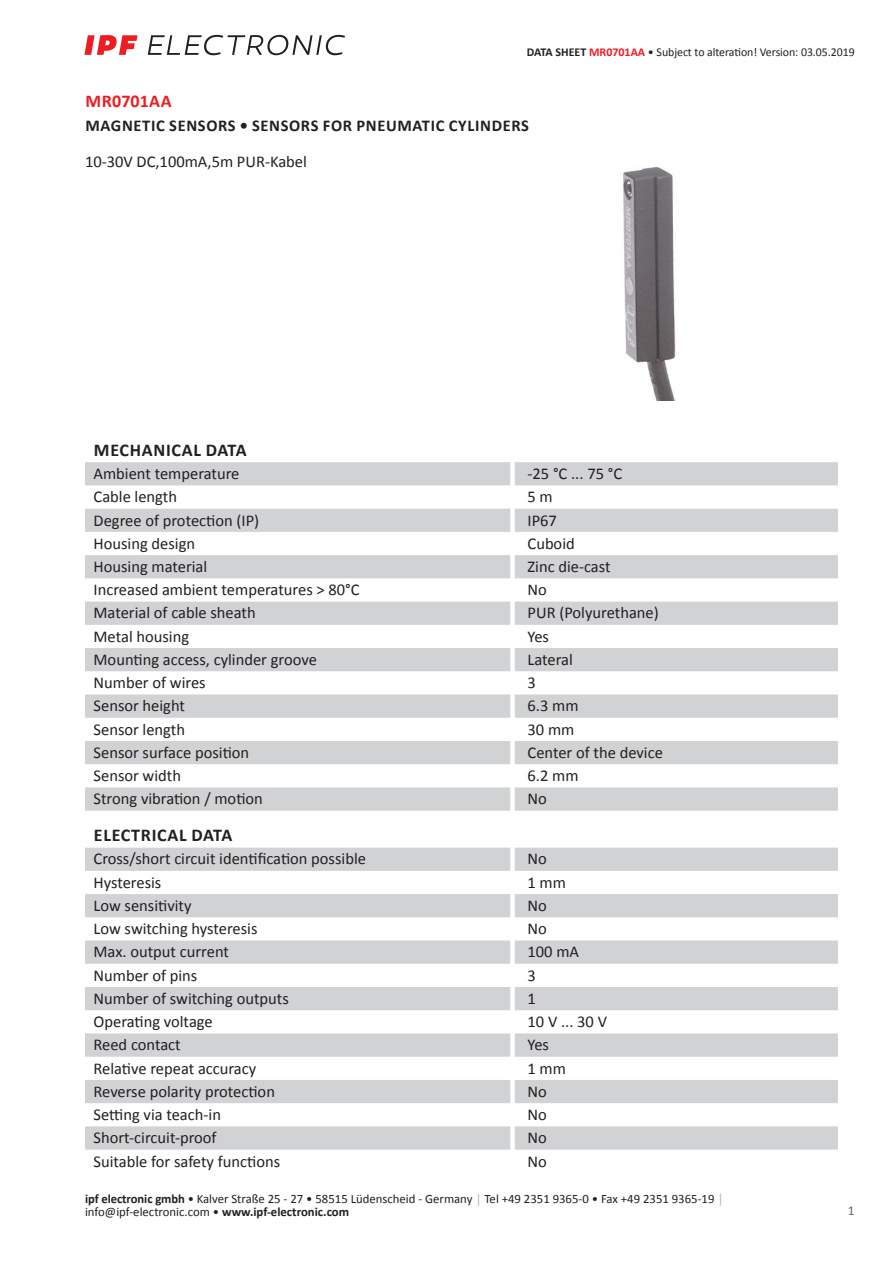
<style>
.page{position:relative;width:893px;height:1263px;background:#fff}
.page>*{position:absolute;margin:0;border:0;box-sizing:border-box;transform-origin:0 0}
.t1{font:700 18px "Calibri";letter-spacing:.04em;color:#231f20}
.t2{font:700 18px "Calibri";letter-spacing:.02em;color:#ee1d23}
.t3{font:16.5px "Calibri";color:#231f20}
.t4{font:700 16.5px "Calibri";letter-spacing:.04em;color:#231f20}
.t5{font:13.5px "Calibri";color:#636366}
.t6{font:12.75px/12.6px "Calibri";color:#231f20}
.t7{font:12px "Calibri";letter-spacing:-.005em;color:#231f20}
.s1{font-weight:700}
.s2{font-weight:700;color:#ee1d23}
.s3{color:#a8a9ad}
</style>
<div class="page">
<svg style="left:148px;top:35px;width:197px;height:20px"></svg>
<svg style="left:84px;top:35px;width:54px;height:20px"></svg>
<svg style="left:85px;top:462px;width:753px;height:349px;fill:#d1d2d4"></svg>
<svg style="left:85px;top:848px;width:753px;height:301px;fill:#d1d2d4"></svg>
<img style="left:623px;top:167px;width:53px;height:234px">
<p class="t7" style="left:527px;top:44px;width:329px"><span class="s1">DATA SHEET</span> <span class="s2">MR0701AA</span> • Subject to alteration! Version: 03.05.2019</p>
<p class="t2" style="left:85px;top:88px;width:88px">MR0701AA</p>
<p class="t4" style="left:85px;top:114px;width:445px">MAGNETIC SENSORS • SENSORS FOR PNEUMATIC CYLINDERS</p>
<p class="t3" style="left:85px;top:150px;width:223px">10-30V DC,100mA,5m PUR-Kabel</p>
<p class="t1" style="left:94px;top:437px;width:154px">MECHANICAL DATA</p>
<p class="t3" style="left:94px;top:462px;width:147px">Ambient temperature</p>
<p class="t3" style="left:527px;top:462px;width:96px">-25 °C ... 75 °C</p>
<p class="t3" style="left:94px;top:485px;width:85px">Cable length</p>
<p class="t3" style="left:527px;top:485px;width:27px">5m</p>
<p class="t3" style="left:94px;top:509px;width:167px">Degree of protection (IP)</p>
<p class="t3" style="left:527px;top:509px;width:31px">IP67</p>
<p class="t3" style="left:94px;top:532px;width:103px">Housing design</p>
<p class="t3" style="left:527px;top:532px;width:49px">Cuboid</p>
<p class="t3" style="left:94px;top:555px;width:115px">Housing material</p>
<p class="t3" style="left:527px;top:555px;width:85px">Zinc die-cast</p>
<p class="t3" style="left:94px;top:578px;width:268px">Increased ambient temperatures &gt; 80°C</p>
<p class="t3" style="left:527px;top:578px;width:21px">No</p>
<p class="t3" style="left:94px;top:601px;width:164px">Material of cable sheath</p>
<p class="t3" style="left:527px;top:601px;width:133px">PUR (Polyurethane)</p>
<p class="t3" style="left:94px;top:625px;width:97px">Metal housing</p>
<p class="t3" style="left:527px;top:625px;width:23px">Yes</p>
<p class="t3" style="left:94px;top:648px;width:225px">Mounting access, cylinder groove</p>
<p class="t3" style="left:527px;top:648px;width:47px">Lateral</p>
<p class="t3" style="left:94px;top:671px;width:114px">Number of wires</p>
<p class="t3" style="left:527px;top:671px;width:10px">3</p>
<p class="t3" style="left:94px;top:694px;width:93px">Sensor height</p>
<p class="t3" style="left:527px;top:694px;width:52px">6.3 mm</p>
<p class="t3" style="left:94px;top:718px;width:93px">Sensor length</p>
<p class="t3" style="left:527px;top:718px;width:48px">30 mm</p>
<p class="t3" style="left:94px;top:741px;width:157px">Sensor surface position</p>
<p class="t3" style="left:527px;top:741px;width:137px">Center of the device</p>
<p class="t3" style="left:94px;top:764px;width:89px">Sensor width</p>
<p class="t3" style="left:527px;top:764px;width:52px">6.2 mm</p>
<p class="t3" style="left:94px;top:787px;width:171px">Strong vibration / motion</p>
<p class="t3" style="left:527px;top:787px;width:21px">No</p>
<p class="t1" style="left:94px;top:822px;width:140px">ELECTRICAL DATA</p>
<p class="t3" style="left:94px;top:847px;width:274px">Cross/short circuit identification possible</p>
<p class="t3" style="left:527px;top:847px;width:21px">No</p>
<p class="t3" style="left:94px;top:871px;width:69px">Hysteresis</p>
<p class="t3" style="left:527px;top:871px;width:40px">1 mm</p>
<p class="t3" style="left:94px;top:894px;width:100px">Low sensitivity</p>
<p class="t3" style="left:527px;top:894px;width:21px">No</p>
<p class="t3" style="left:94px;top:917px;width:165px">Low switching hysteresis</p>
<p class="t3" style="left:527px;top:917px;width:21px">No</p>
<p class="t3" style="left:94px;top:940px;width:137px">Max. output current</p>
<p class="t3" style="left:527px;top:940px;width:53px">100 mA</p>
<p class="t3" style="left:94px;top:964px;width:105px">Number of pins</p>
<p class="t3" style="left:527px;top:964px;width:10px">3</p>
<p class="t3" style="left:94px;top:987px;width:197px">Number of switching outputs</p>
<p class="t3" style="left:527px;top:987px;width:10px">1</p>
<p class="t3" style="left:94px;top:1010px;width:121px">Operating voltage</p>
<p class="t3" style="left:527px;top:1010px;width:81px">10 V ... 30 V</p>
<p class="t3" style="left:94px;top:1033px;width:89px">Reed contact</p>
<p class="t3" style="left:527px;top:1033px;width:23px">Yes</p>
<p class="t3" style="left:94px;top:1057px;width:164px">Relative repeat accuracy</p>
<p class="t3" style="left:527px;top:1057px;width:40px">1 mm</p>
<p class="t3" style="left:94px;top:1080px;width:183px">Reverse polarity protection</p>
<p class="t3" style="left:527px;top:1080px;width:21px">No</p>
<p class="t3" style="left:94px;top:1103px;width:129px">Setting via teach-in</p>
<p class="t3" style="left:527px;top:1103px;width:21px">No</p>
<p class="t3" style="left:94px;top:1126px;width:125px">Short-circuit-proof</p>
<p class="t3" style="left:527px;top:1126px;width:21px">No</p>
<p class="t3" style="left:94px;top:1149px;width:188px">Suitable for safety functions</p>
<p class="t3" style="left:527px;top:1149px;width:21px">No</p>
<p class="t6" style="left:85px;top:1192px;width:640px"><span class="s1">ipf electronic gmbh</span> • Kalver Straße 25 - 27 • 58515 Lüdenscheid - Germany <span class="s3">│</span> Tel +49 2351 9365-0 • Fax +49 2351 9365-19 <span class="s3">│ </span>info@ipf-electronic.com • <span class="s1">www.ipf-electronic.com</span></p>
<p class="t5" style="left:848px;top:1201px;width:8px">1</p>
</div>
